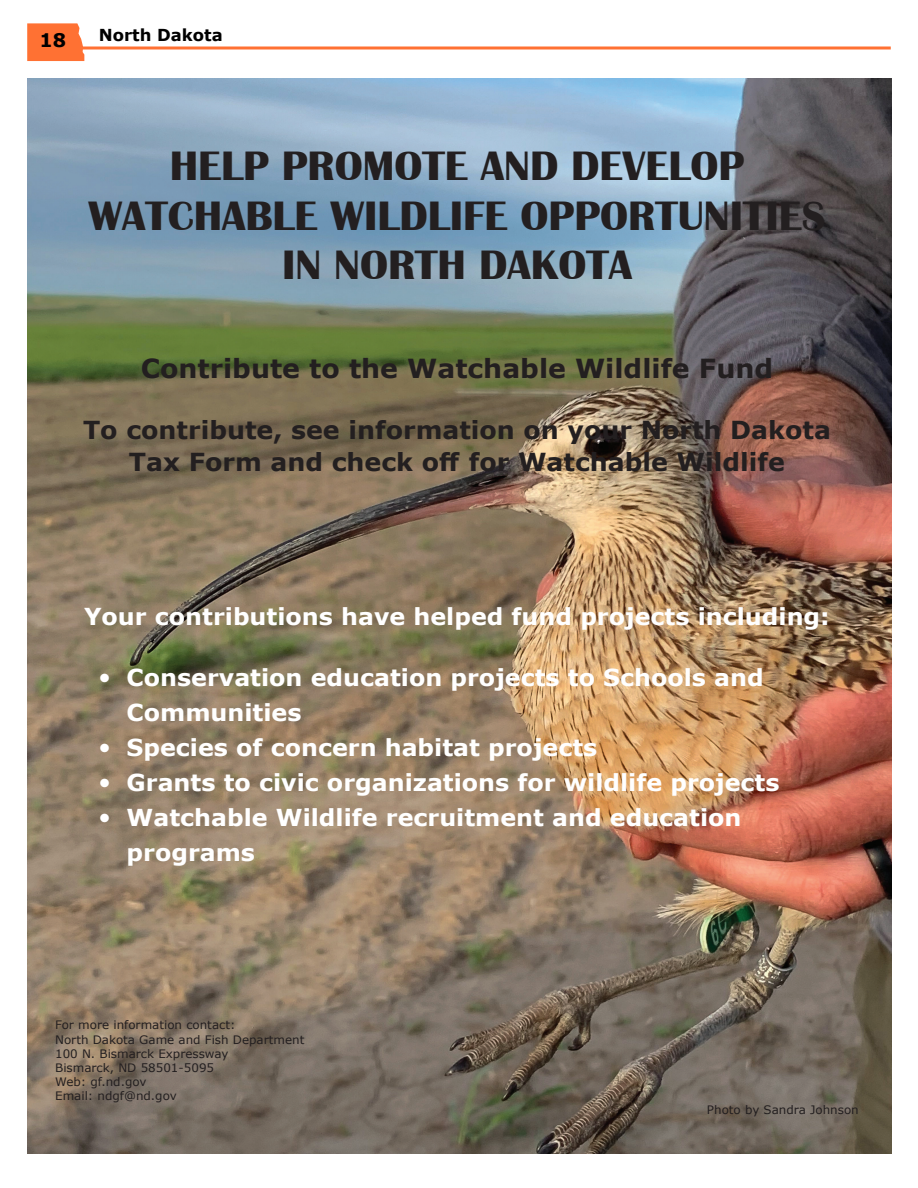
<style>
.page{position:relative;width:918px;height:1188px;background:#fff}
.page>*{position:absolute;margin:0;border:0;box-sizing:border-box;transform-origin:0 0}
.t1{font:700 42.3px/49.7px "Britannic";color:#231f20;text-align:center}
.t2{font:700 26.25px "Verdana";color:#231f20}
.t3{font:700 24.75px/31.5px "Verdana";color:#231f20;text-align:center}
.t4{font:700 23.4px/35px "Verdana";color:#fff}
.heading_1{font:700 18.75px "Verdana";color:#000}
.t5{font:700 16.5px "Verdana";color:#000}
.t6{font:11.7px/14px "Verdana";color:#231f20}
</style>
<div class="page">
<svg style="left:27px;top:23px;width:57px;height:38px;background:#ff793e"></svg>
<svg style="left:81px;top:46px;width:810px;height:4px;background:#ff9365"></svg>
<img style="left:28px;top:78px;width:863px;height:1076px">
<svg style="left:100px;top:674px;width:9px;height:9px"></svg>
<svg style="left:100px;top:744px;width:9px;height:9px"></svg>
<svg style="left:100px;top:779px;width:9px;height:9px"></svg>
<svg style="left:100px;top:814px;width:9px;height:9px"></svg>
<p class="heading_1" style="left:39px;top:27px;width:28px">18</p>
<p class="t5" style="left:99px;top:24px;width:126px">North Dakota</p>
<p class="t1" style="left:89px;top:142px;width:739px">HELP PROMOTE AND DEVELOP<br>WATCHABLE WILDLIFE OPPORTUNITIES<br>IN NORTH DAKOTA</p>
<p class="t2" style="left:141px;top:350px;width:634px">Contribute to the Watchable Wildlife Fund</p>
<p class="t3" style="left:83px;top:414px;width:749px">To contribute, see information on your North Dakota<br>Tax Form and check off for Watchable Wildlife</p>
<p class="t4" style="left:84px;top:599px;width:747px">Your contributions have helped fund projects including:</p>
<p class="t4" style="left:127px;top:660px;width:655px">Conservation education projects to Schools and Communities<br>Species of concern habitat projects<br>Grants to civic organizations for wildlife projects Watchable Wildlife recruitment and education programs</p>
<p class="t6" style="left:55px;top:1018px;width:251px">For more information contact:<br>North Dakota Game and Fish Department<br>100 N. Bismarck Expressway<br>Bismarck, ND 58501-5095<br>Web: gf.nd.gov<br>Email: ndgf@nd.gov</p>
<p class="t6" style="left:707px;top:1102px;width:153px">Photo by Sandra Johnson</p>
</div>
